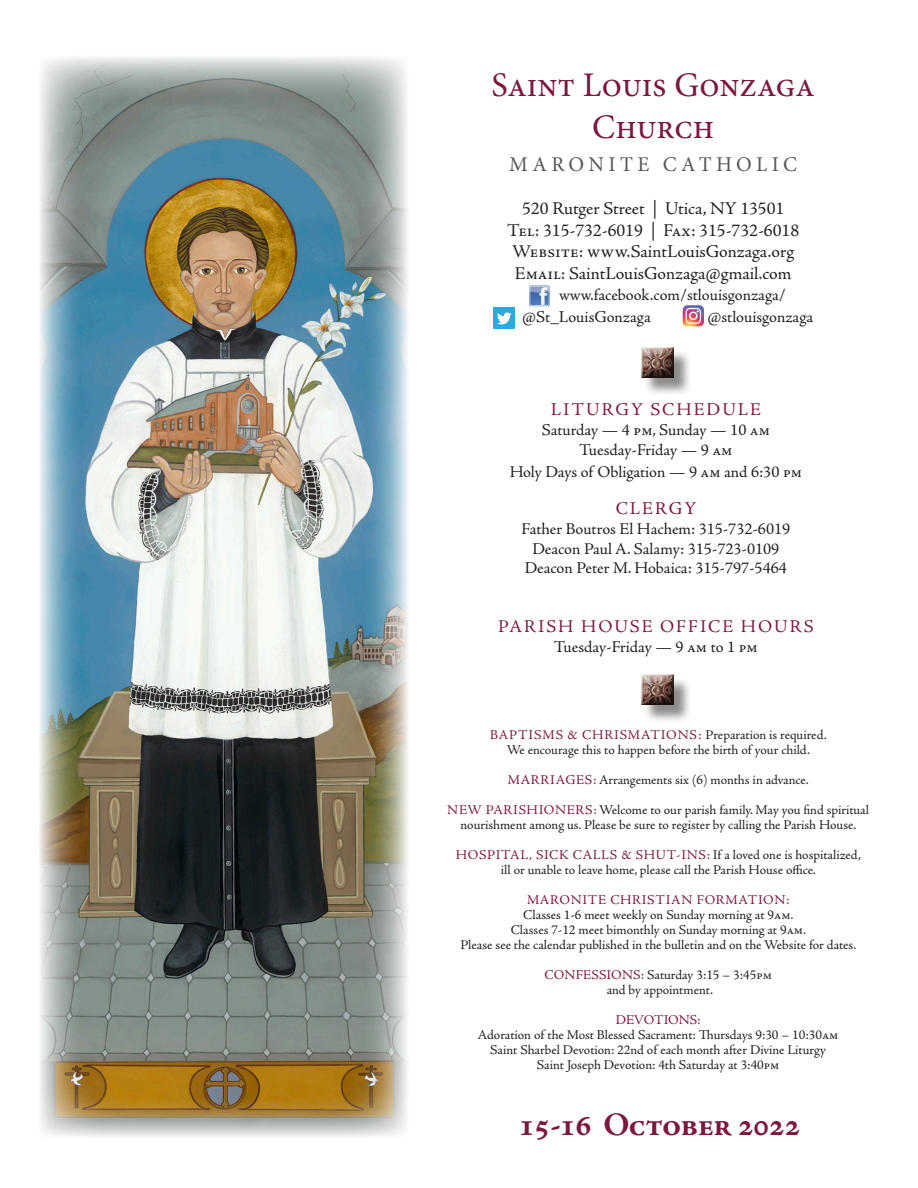
<style>
.page{position:relative;width:918px;height:1188px;background:#fff}
.page>*{position:absolute;margin:0;border:0;box-sizing:border-box;transform-origin:0 0}
.t1{font:34.5px/41.4px "Minion Pro";color:#7c173e;text-align:center}
.t2{font:700 33px "Adobe Jenson Pro";letter-spacing:-.02em;color:#7c173e}
.t3{font:21px "Minion Pro";letter-spacing:.21em;color:#57585a}
.t4{font:18px/21.6px "Adobe Jenson Pro";color:#231f20;text-align:center}
.t5{font:18px "Adobe Jenson Pro";letter-spacing:.115em;color:#7c173e}
.t6{font:16.5px/19.8px "Adobe Jenson Pro";color:#231f20;text-align:center}
.t7{font:13.5px/15px "Adobe Jenson Pro";letter-spacing:.01em;color:#231f20;text-align:center}
.t8{font:13.5px/15px "Adobe Jenson Pro";letter-spacing:.03em;color:#231f20;text-align:center}
.t9{font:13.5px/15px "Adobe Jenson Pro";letter-spacing:.04em;color:#231f20;text-align:center}
.t10{font:13.5px/15px "Adobe Jenson Pro";letter-spacing:.055em;color:#231f20;text-align:center}
.t11{font:13.5px "Adobe Jenson Pro";letter-spacing:.045em;color:#231f20}
.t12{font:13.5px "Adobe Jenson Pro";letter-spacing:.045em;color:#7c173e}
.t13{font:13.5px "Adobe Jenson Pro";letter-spacing:-.01em;color:#7c173e}
.s1{color:#7c173e}
</style>
<div class="page">
<img style="left:39px;top:57px;width:369px;height:1080px">
<div style="left:644px;top:349px;width:48px;height:47px;background:#231f20;opacity:.52"></div>
<div style="left:641px;top:347px;width:33px;height:32px;background:#231f20;opacity:.75"></div>
<div style="left:644px;top:677px;width:48px;height:47px;background:#231f20;opacity:.52"></div>
<div style="left:641px;top:673px;width:33px;height:29px;background:#fff;opacity:.75"></div>
<div style="left:641px;top:675px;width:33px;height:31px;background:#231f20;opacity:.75"></div>
<div style="left:493px;top:307px;width:22px;height:22px;background:#2aaae1"></div>
<svg style="left:497px;top:313px;width:15px;height:11px"></svg>
<svg style="left:683px;top:305px;width:21px;height:21px"></svg>
<svg style="left:529px;top:285px;width:21px;height:21px"></svg>
<div style="left:530px;top:286px;width:19px;height:20px;border:1px solid #f1f3f3;border-radius:2px"></div>
<h1 class="t1" style="left:492px;top:65px;width:325px">Saint Louis Gonzaga<br>Church</h1>
<h3 class="t3" style="left:509px;top:150px;width:289px">MARONITE CATHOLIC</h3>
<h3 class="t4" style="left:507px;top:198px;width:293px">520 Rutger Street | Utica, NY 13501<br>Tel: 315-732-6019 | Fax: 315-732-6018<br>Website: www.SaintLouisGonzaga.org Email: SaintLouisGonzaga@gmail.com</h3>
<p class="t6" style="left:522px;top:285px;width:265px;line-height:21.6px;text-align:left;text-indent:37px">www.facebook.com/stlouisgonzaga/ @St_LouisGonzaga</p>
<p class="t6" style="left:708px;top:307px;width:107px">@stlouisgonzaga</p>
<h3 class="t5" style="left:551px;top:400px;width:212px">LITURGY SCHEDULE</h3>
<p class="t6" style="left:542px;top:420px;width:230px">Saturday — 4 pm, Sunday — 10 am<br>Tuesday-Friday — 9 am</p>
<p class="t6" style="left:510px;top:462px;width:294px">Holy Days of Obligation — 9 am and 6:30 pm</p>
<h3 class="t5" style="left:616px;top:498px;width:82px">CLERGY</h3>
<p class="t6" style="left:521px;top:519px;width:270px">Father Boutros El Hachem: 315-732-6019<br>Deacon Paul A. Salamy: 315-723-0109<br>Deacon Peter M. Hobaica: 315-797-5464</p>
<h3 class="t5" style="left:498px;top:617px;width:317px">PARISH HOUSE OFFICE HOURS</h3>
<p class="t6" style="left:554px;top:638px;width:205px">Tuesday-Friday — 9 am to 1 pm</p>
<p class="t10" style="left:490px;top:727px;width:338px"><span class="s1">BAPTISMS &amp; CHRISMATIONS:</span> Preparation is required.<br>We encourage this to happen before the birth of your child.</p>
<p class="t11" style="left:508px;top:772px;width:302px"><span class="s1">MARRIAGES:</span> Arrangements six (6) months in advance.</p>
<p class="t8" style="left:447px;top:802px;width:423px"><span class="s1">NEW PARISHIONERS:</span> Welcome to our parish family. May you find spiritual nourishment among us. Please be sure to register by calling the Parish House.</p>
<p class="t9" style="left:456px;top:847px;width:407px"><span class="s1">HOSPITAL, SICK CALLS &amp; SHUT-INS:</span> If a loved one is hospitalized, ill or unable to leave home, please call the Parish House office.</p>
<p class="t12" style="left:527px;top:892px;width:264px">MARONITE CHRISTIAN FORMATION:</p>
<p class="t7" style="left:460px;top:907px;width:398px">Classes 1-6 meet weekly on Sunday morning at 9am.<br>Classes 7-12 meet bimonthly on Sunday morning at 9am.<br>Please see the calendar published in the bulletin and on the Website for dates.</p>
<p class="t7" style="left:545px;top:967px;width:229px"><span class="s1">CONFESSIONS:</span> Saturday 3:15 – 3:45pm and by appointment.</p>
<p class="t13" style="left:616px;top:1012px;width:86px">DEVOTIONS:</p>
<p class="t7" style="left:478px;top:1027px;width:362px">Adoration of the Most Blessed Sacrament: Thursdays 9:30 – 10:30am<br>Saint Sharbel Devotion: 22nd of each month after Divine Liturgy<br>Saint Joseph Devotion: 4th Saturday at 3:40pm</p>
<p class="t2" style="left:519px;top:1106px;width:283px">15-16 October 2022</p>
</div>
